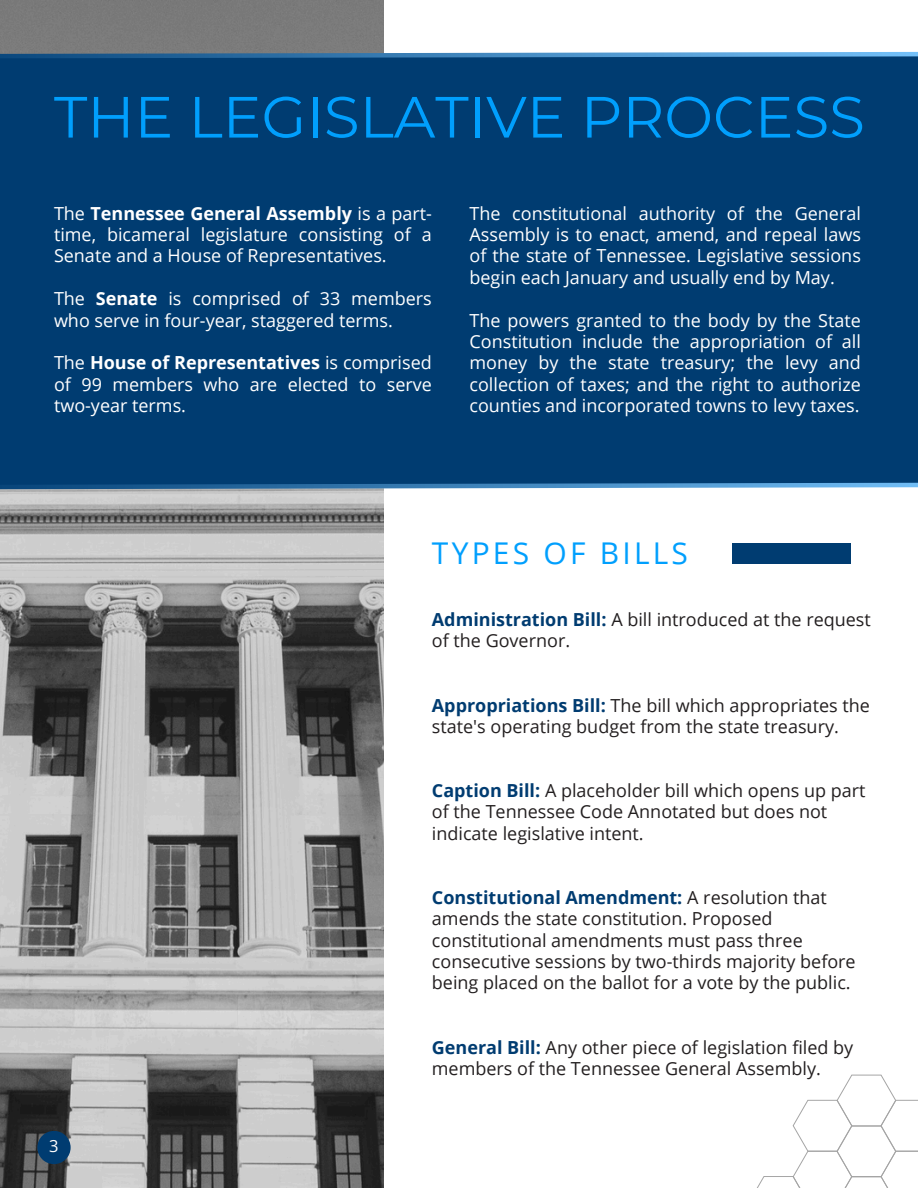
<style>
.page{position:relative;width:918px;height:1188px;background:#fff}
.page>*{position:absolute;margin:0;border:0;box-sizing:border-box;transform-origin:0 0}
.t1{font:58.05px "Montserrat";color:#009ffd}
.t2{font:30px "Open Sans";letter-spacing:.105em;color:#009ffd}
.t3{font:18px/21.3px "Open Sans";color:#fff;text-align:justify}
.t4{font:18px/21.3px "Open Sans";color:#231f20}
.t5{font:16.5px "Open Sans";color:#fff}
.s1{font-weight:700}
.s2{font-weight:700;color:#003c71}
</style>
<div class="page">
<img style="left:0;top:0;width:384px;height:1188px">
<div style="left:0;top:55px;width:918px;height:431px;background:#003c71"></div>
<div style="left:732px;top:543px;width:118px;height:21px;background:#003c71"></div>
<svg style="left:757px;top:1075px;width:161px;height:113px"></svg>
<svg style="left:0;top:482px;width:918px;height:10px"></svg>
<svg style="left:0;top:50px;width:918px;height:8px"></svg>
<div style="left:37px;top:1131px;width:34px;height:33px;background:#003c71;border-radius:50%"></div>
<p class="t1" style="left:54px;top:81px;width:812px">THE LEGISLATIVE PROCESS</p>
<p class="t3" style="left:54px;top:202px;width:379px">The <span class="s1">Tennessee General Assembly</span> is a part&shy;time, bicameral legislature consisting of a Senate and a House of Representatives.</p>
<p class="t3" style="left:54px;top:288px;width:379px">The <span class="s1">Senate</span> is comprised of 33 members who serve in four-year, staggered terms.</p>
<h1 class="t3" style="left:54px;top:352px;width:379px">The <span class="s1">House of Representatives</span> is comprised of 99 members who are elected to serve two-year terms.</h1>
<p class="t3" style="left:470px;top:202px;width:393px">The constitutional authority of the General Assembly is to enact, amend, and repeal laws of the state of Tennessee. Legislative sessions begin each January and usually end by May.</p>
<p class="t3" style="left:470px;top:309px;width:393px">The powers granted to the body by the State Constitution include the appropriation of all money by the state treasury; the levy and collection of taxes; and the right to authorize counties and incorporated towns to levy taxes.</p>
<p class="t2" style="left:432px;top:532px;width:258px">TYPES OF BILLS</p>
<p class="t4" style="left:432px;top:608px;width:441px"><span class="s2">Administration Bill:</span> A bill introduced at the request of the Governor.</p>
<p class="t4" style="left:432px;top:694px;width:439px"><span class="s2">Appropriations Bill:</span> The bill which appropriates the state's operating budget from the state treasury.</p>
<p class="t4" style="left:432px;top:779px;width:435px"><span class="s2">Caption Bill:</span> A placeholder bill which opens up part of the Tennessee Code Annotated but does not indicate legislative intent.</p>
<h2 class="t4" style="left:432px;top:886px;width:425px"><span class="s2">Constitutional Amendment:</span> A resolution that amends the state constitution. Proposed constitutional amendments must pass three consecutive sessions by two-thirds majority before being placed on the ballot for a vote by the public.</h2>
<p class="t5" style="left:49px;top:1135px;width:11px">3</p>
<p class="t4" style="left:432px;top:1036px;width:423px"><span class="s2">General Bill:</span> Any other piece of legislation filed by members of the Tennessee General Assembly.</p>
</div>
